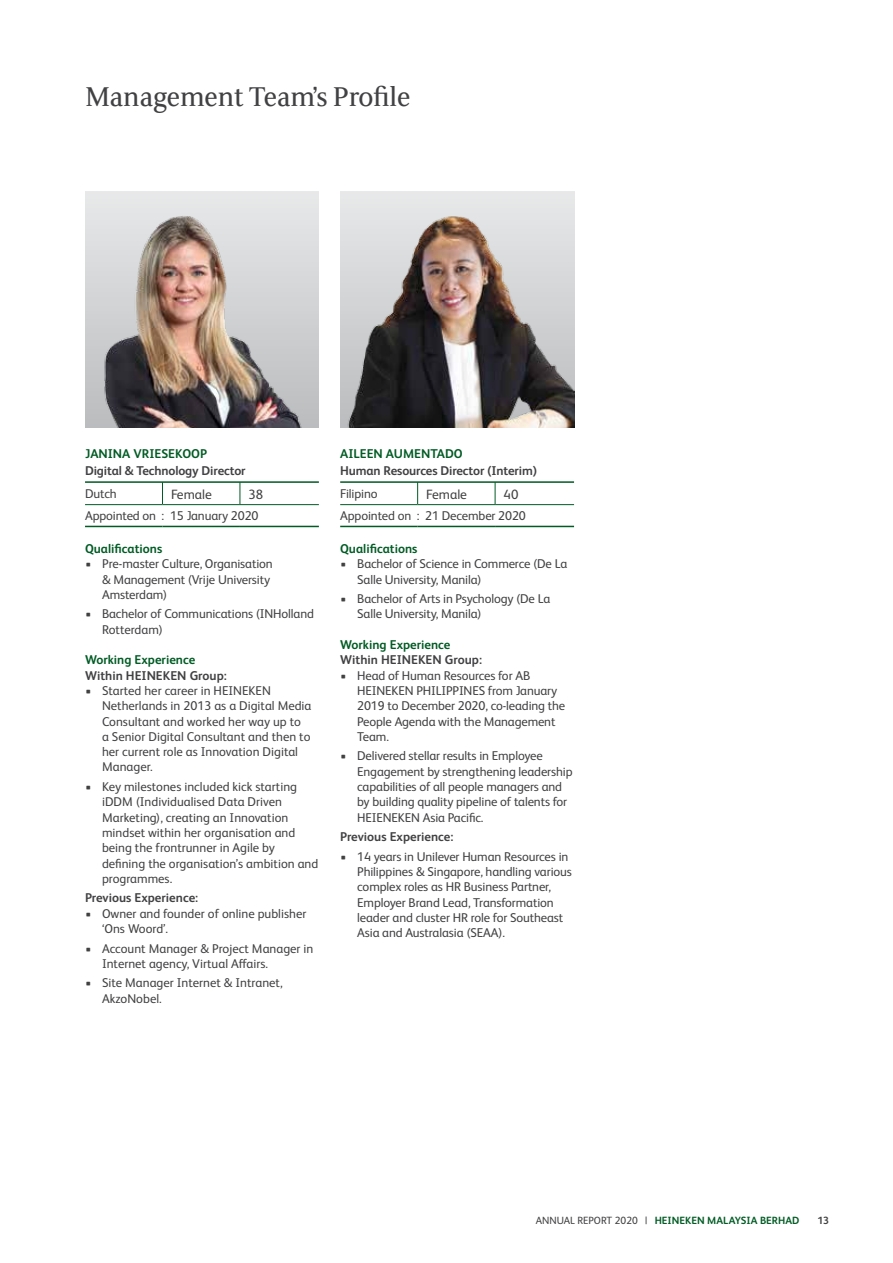
<style>
.page{position:relative;width:893px;height:1263px;background:#fff}
.page>*{position:absolute;margin:0;border:0;box-sizing:border-box;transform-origin:0 0}
.t1{font:30px "HEINEKEN Curve";letter-spacing:-.01em;color:#414042}
.t2{font:13.5px "HEINEKEN Core";color:#414042}
.t3{font:12.75px/15.3px "HEINEKEN Core";letter-spacing:-.01em;color:#414042}
.t4{font:700 12.75px "HEINEKEN Core";color:#414042}
.t5{font:700 12.75px "HEINEKEN Core";color:#005b24}
.t6{font:700 10.5px "HEINEKEN Core";color:#005b24}
.t7{font:700 10.5px "HEINEKEN Core";color:#414042}
.s1{font-weight:400;color:#414042}
</style>
<div class="page">
<hr style="left:85px;top:481px;width:234px;height:2px;background:#005b24">
<svg style="left:162px;top:483px;width:1px;height:21px"></svg>
<svg style="left:240px;top:482px;width:1px;height:22px"></svg>
<hr style="left:85px;top:504px;width:77px;height:1px;background:#005b24">
<hr style="left:162px;top:504px;width:78px;height:1px;background:#005b24">
<hr style="left:240px;top:504px;width:79px;height:1px;background:#005b24">
<hr style="left:85px;top:526px;width:77px;height:1px;background:#005b24">
<hr style="left:162px;top:526px;width:78px;height:1px;background:#005b24">
<hr style="left:240px;top:526px;width:79px;height:1px;background:#005b24">
<img style="left:85px;top:191px;width:234px;height:236px">
<hr style="left:340px;top:481px;width:234px;height:2px;background:#005b24">
<svg style="left:417px;top:482px;width:1px;height:22px"></svg>
<svg style="left:495px;top:482px;width:1px;height:22px"></svg>
<hr style="left:340px;top:504px;width:78px;height:1px;background:#005b24">
<hr style="left:418px;top:504px;width:77px;height:1px;background:#005b24">
<hr style="left:495px;top:504px;width:79px;height:1px;background:#005b24">
<hr style="left:340px;top:526px;width:78px;height:1px;background:#005b24">
<hr style="left:418px;top:526px;width:77px;height:1px;background:#005b24">
<hr style="left:495px;top:526px;width:79px;height:1px;background:#005b24">
<img style="left:340px;top:191px;width:234px;height:236px">
<h1 class="t1" style="left:85px;top:77px;width:327px">Management Team’s Profile</h1>
<p class="t5" style="left:85px;top:445px;width:124px">JANINA VRIESEKOOP</p>
<p class="t4" style="left:85px;top:462px;width:162px">Digital &amp; Technology Director</p>
<p class="t3" style="left:85px;top:485px;width:33px">Dutch</p>
<p class="t2" style="left:171px;top:484px;width:42px">Female</p>
<p class="t2" style="left:248px;top:484px;width:16px">38</p>
<p class="t3" style="left:85px;top:507px;width:175px">Appointed on : 15 January 2020</p>
<p class="t5" style="left:85px;top:540px;width:79px">Qualifications</p>
<p class="t3" style="left:102px;top:555px;width:172px;text-indent:-17px">• Pre-master Culture, Organisation &amp; Management (Vrije University<br>Amsterdam)</p>
<p class="t3" style="left:102px;top:605px;width:213px;text-indent:-17px">• Bachelor of Communications (INHolland<br>Rotterdam)</p>
<p class="t5" style="left:85px;top:651px;width:112px">Working Experience</p>
<p class="t4" style="left:85px;top:666px;width:143px">Within HEINEKEN Group:</p>
<p class="t3" style="left:102px;top:682px;width:211px;text-indent:-17px">• Started her career in HEINEKEN<br>Netherlands in 2013 as a Digital Media<br>Consultant and worked her way up to<br>a Senior Digital Consultant and then to her current role as Innovation Digital<br>Manager.</p>
<p class="t3" style="left:102px;top:778px;width:218px;text-indent:-17px">• Key milestones included kick starting iDDM (Individualised Data Driven Marketing), creating an Innovation mindset within her organisation and being the frontrunner in Agile by defining the organisation’s ambition and programmes.</p>
<p class="t4" style="left:85px;top:889px;width:115px">Previous Experience:</p>
<p class="t3" style="left:102px;top:905px;width:206px;text-indent:-17px">• Owner and founder of online publisher ‘Ons Woord’.</p>
<p class="t3" style="left:102px;top:939px;width:213px;text-indent:-17px">• Account Manager &amp; Project Manager in<br>Internet agency, Virtual Affairs.</p>
<p class="t3" style="left:102px;top:974px;width:182px;text-indent:-17px">• Site Manager Internet &amp; Intranet,<br>AkzoNobel.</p>
<p class="t5" style="left:340px;top:445px;width:124px">AILEEN AUMENTADO</p>
<p class="t4" style="left:340px;top:462px;width:198px">Human Resources Director (Interim)</p>
<p class="t3" style="left:340px;top:485px;width:39px">Filipino</p>
<p class="t2" style="left:426px;top:484px;width:42px">Female</p>
<p class="t2" style="left:504px;top:484px;width:16px">40</p>
<p class="t3" style="left:340px;top:507px;width:187px">Appointed on : 21 December 2020</p>
<p class="t5" style="left:340px;top:540px;width:79px">Qualifications</p>
<p class="t3" style="left:357px;top:555px;width:212px;text-indent:-17px">• Bachelor of Science in Commerce (De La<br>Salle University, Manila)</p>
<p class="t3" style="left:357px;top:590px;width:195px;text-indent:-17px">• Bachelor of Arts in Psychology (De La<br>Salle University, Manila)</p>
<p class="t5" style="left:340px;top:636px;width:112px">Working Experience</p>
<p class="t4" style="left:340px;top:651px;width:143px">Within HEINEKEN Group:</p>
<p class="t3" style="left:357px;top:667px;width:210px;text-indent:-17px">• Head of Human Resources for AB<br>HEINEKEN PHILIPPINES from January<br>2019 to December 2020, co-leading the<br>People Agenda with the Management<br>Team.</p>
<p class="t3" style="left:357px;top:747px;width:217px;text-indent:-17px">• Delivered stellar results in Employee Engagement by strengthening leadership capabilities of all people managers and by building quality pipeline of talents for HEIENEKEN Asia Pacific.</p>
<p class="t4" style="left:340px;top:828px;width:115px">Previous Experience:</p>
<p class="t3" style="left:357px;top:848px;width:216px;text-indent:-17px">• 14 years in Unilever Human Resources in Philippines &amp; Singapore, handling various complex roles as HR Business Partner, Employer Brand Lead, Transformation leader and cluster HR role for Southeast Asia and Australasia (SEAA).</p>
<p class="t6" style="left:536px;top:1213px;width:265px"><span class="s1">ANNUAL REPORT 2020 |</span> HEINEKEN MALAYSIA BERHAD</p>
<p class="t7" style="left:817px;top:1213px;width:13px">13</p>
</div>
